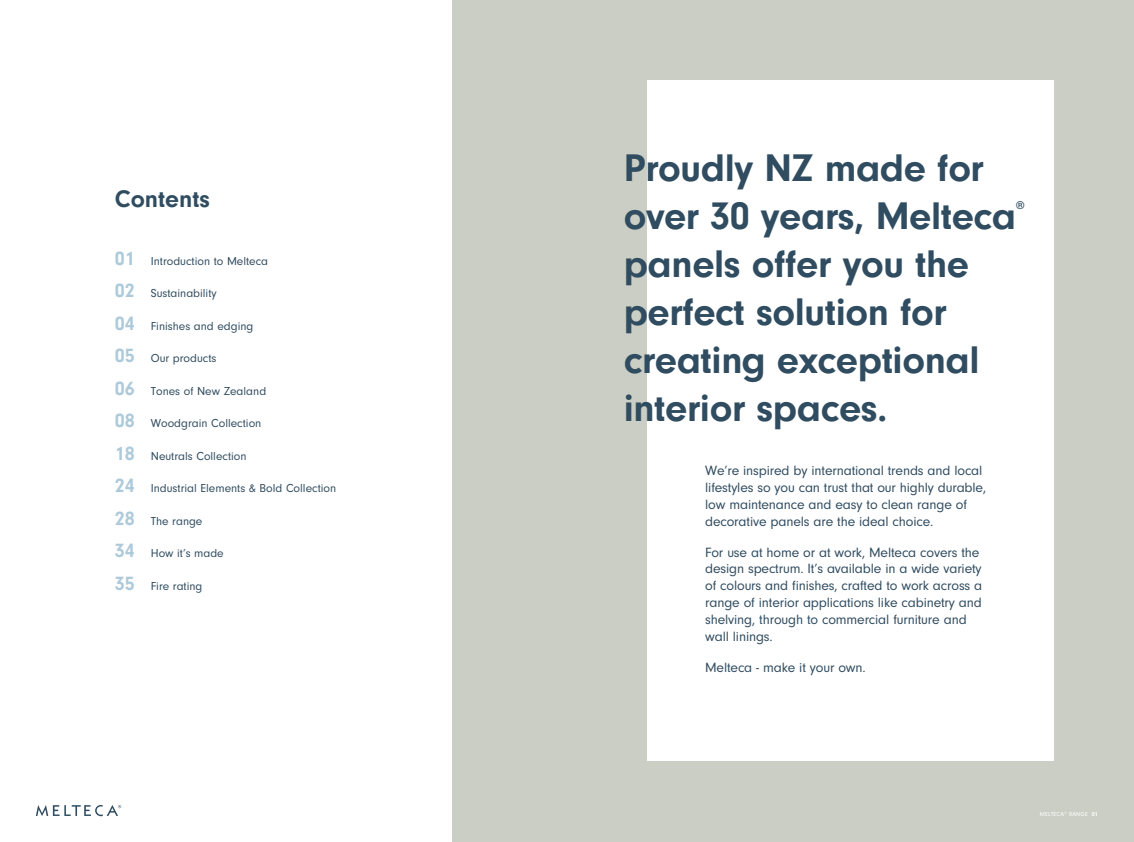
<style>
.page{position:relative;width:1134px;height:842px;background:#fff}
.page>*{position:absolute;margin:0;border:0;box-sizing:border-box;transform-origin:0 0}
.t1{font:700 40px/48px "Neuzeit Gro";letter-spacing:-.01em;color:#304c60}
.t2{font:700 25px "Neuzeit Gro";color:#304c60}
.t3{font:14px/16.8px "Neuzeit Gro";letter-spacing:-.01em;color:#304c60}
.t4{font:12px "Neuzeit Gro";color:#304c60}
.t5{font:700 11.7px "Neuzeit Gro";color:#304c60}
.t6{font:6px "Neuzeit Gro";letter-spacing:.025em;color:#fff}
.s1{font-weight:700;font-size:20px;color:#adcadb}
.s2{font-weight:700}
</style>
<div class="page">
<div style="left:452px;top:0;width:682px;height:842px;background:#cacec4"></div>
<div style="left:647px;top:81px;width:407px;height:680px;background:#fff"></div>
<svg style="left:36px;top:805px;width:85px;height:11px"></svg>
<h2 class="t2" style="left:115px;top:184px;width:97px">Contents</h2>
<p class="t4" style="left:115px;top:254px;width:155px"><span class="s1">01</span> Introduction to Melteca</p>
<p class="t4" style="left:115px;top:287px;width:103px"><span class="s1">02</span> Sustainability</p>
<p class="t4" style="left:115px;top:319px;width:140px"><span class="s1">04</span> Finishes and edging</p>
<p class="t4" style="left:115px;top:352px;width:103px"><span class="s1">05</span> Our products</p>
<p class="t4" style="left:115px;top:384px;width:153px"><span class="s1">06</span> Tones of New Zealand</p>
<p class="t4" style="left:115px;top:417px;width:148px"><span class="s1">08</span> Woodgrain Collection</p>
<p class="t4" style="left:115px;top:449px;width:133px"><span class="s1">18</span> Neutrals Collection</p>
<p class="t4" style="left:115px;top:482px;width:223px"><span class="s1">24</span> Industrial Elements &amp; Bold Collection</p>
<p class="t4" style="left:115px;top:514px;width:89px"><span class="s1">28</span> The range</p>
<p class="t4" style="left:115px;top:547px;width:110px"><span class="s1">34</span> How it’s made</p>
<p class="t4" style="left:115px;top:579px;width:89px"><span class="s1">35</span> Fire rating</p>
<h1 class="t1" style="left:624px;top:144px;width:394px">Proudly NZ made for over 30 years, Melteca</h1>
<p class="t5" style="left:1016px;top:199px;width:10px">®</p>
<h1 class="t1" style="left:624px;top:240px;width:357px">panels offer you the perfect solution for creating exceptional interior spaces.</h1>
<p class="t3" style="left:705px;top:463px;width:283px">We’re inspired by international trends and local lifestyles so you can trust that our highly durable, low maintenance and easy to clean range of decorative panels are the ideal choice.</p>
<p class="t3" style="left:705px;top:544px;width:279px">For use at home or at work, Melteca covers the design spectrum. It’s available in a wide variety of colours and finishes, crafted to work across a range of interior applications like cabinetry and shelving, through to commercial furniture and wall linings.</p>
<p class="t3" style="left:705px;top:659px;width:162px">Melteca - make it your own.</p>
<p class="t6" style="left:1040px;top:811px;width:60px">MELTECA<sup>®</sup> RANGE <span class="s2">01</span></p>
</div>
